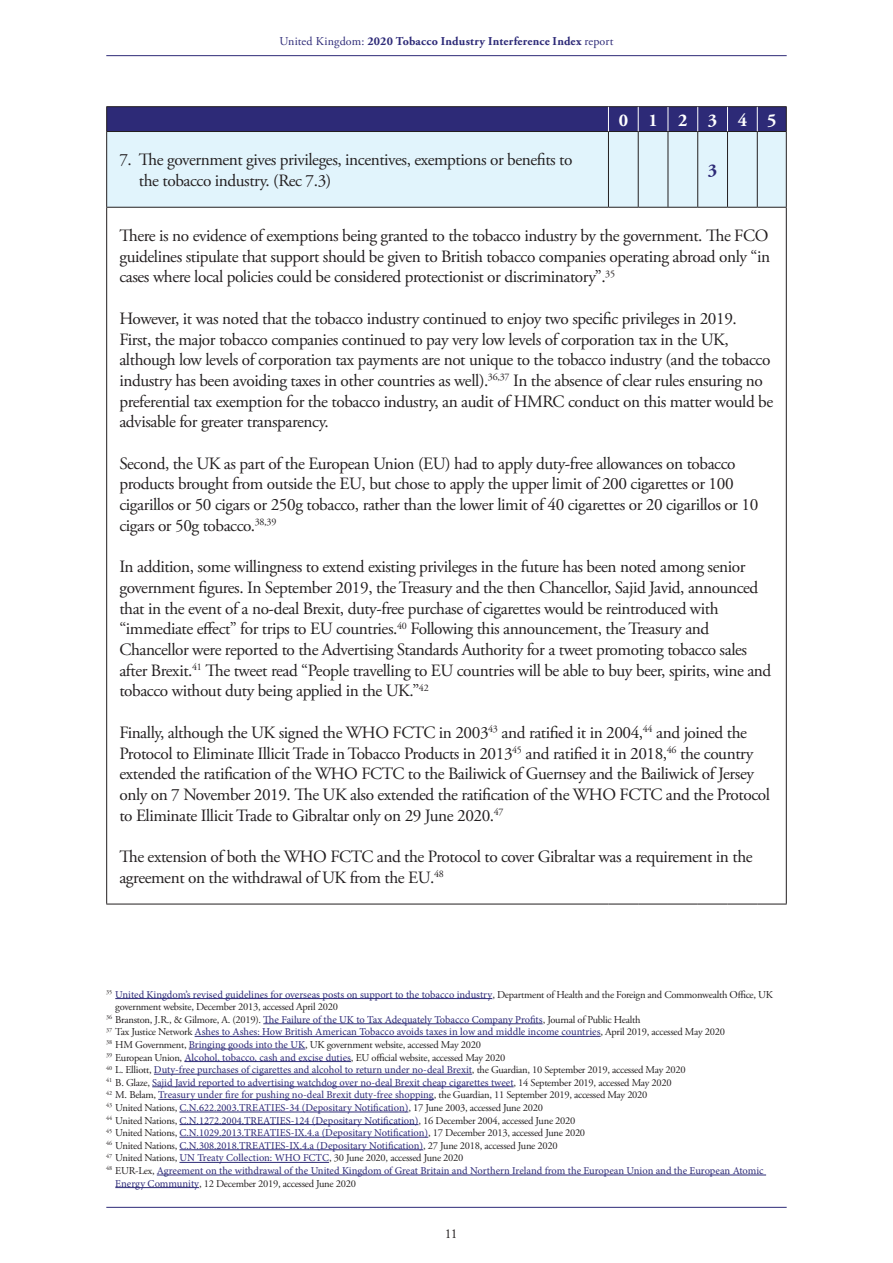
<style>
.page{position:relative;width:893px;height:1263px;background:#fff}
.page>*{position:absolute;margin:0;border:0;box-sizing:border-box;transform-origin:0 0}
.t1{font:700 18px "Adobe Garamond Pro";color:#fff}
.t2{font:700 18px "Adobe Garamond Pro";color:#2d2a77}
.t3{font:17.25px/20.7px "Adobe Garamond Pro";letter-spacing:-.025em;color:#231f20}
.t4{font:13.5px "Adobe Garamond Pro";color:#231f20}
.t5{font:700 12px "Adobe Garamond Pro";letter-spacing:.02em;color:#2d2a77}
.t6{font:10.5px/12.6px "Minion Pro";color:#2d2a77}
.t7{font:10.5px/12.6px "Adobe Garamond Pro";letter-spacing:-.025em;color:#231f20}
.s1{font-weight:400}
.s2{font-family:"Minion Pro";color:#2d2a77}
.s3{font-family:"Adobe Garamond Pro";color:#231f20}
</style>
<div class="page">
<hr style="left:106px;top:55px;width:681px;height:1px;background:#2d2a77">
<hr style="left:106px;top:1207px;width:681px;height:1px;background:#2d2a77">
<div style="left:107px;top:132px;width:679px;height:75px;background:#e1f4fc"></div>
<hr style="left:106px;top:132px;width:1px;height:75px;background:#231f20">
<hr style="left:608px;top:132px;width:1px;height:75px;background:#231f20">
<hr style="left:638px;top:132px;width:1px;height:75px;background:#231f20">
<hr style="left:668px;top:132px;width:1px;height:75px;background:#231f20">
<hr style="left:697px;top:132px;width:1px;height:75px;background:#231f20">
<hr style="left:727px;top:132px;width:1px;height:75px;background:#231f20">
<hr style="left:757px;top:132px;width:1px;height:75px;background:#231f20">
<hr style="left:786px;top:132px;width:1px;height:75px;background:#231f20">
<hr style="left:106px;top:207px;width:502px;height:1px;background:#231f20">
<hr style="left:106px;top:208px;width:1px;height:696px;background:#231f20">
<hr style="left:608px;top:207px;width:30px;height:1px;background:#231f20">
<hr style="left:638px;top:207px;width:30px;height:1px;background:#231f20">
<hr style="left:668px;top:207px;width:30px;height:1px;background:#231f20">
<svg style="left:698px;top:207px;width:29px;height:1px"></svg>
<hr style="left:727px;top:207px;width:30px;height:1px;background:#231f20">
<hr style="left:757px;top:207px;width:30px;height:1px;background:#231f20">
<hr style="left:786px;top:208px;width:1px;height:696px;background:#231f20">
<hr style="left:106px;top:904px;width:502px;height:1px;background:#231f20">
<hr style="left:608px;top:904px;width:30px;height:1px;background:#231f20">
<hr style="left:638px;top:904px;width:30px;height:1px;background:#231f20">
<hr style="left:668px;top:904px;width:30px;height:1px;background:#231f20">
<svg style="left:698px;top:904px;width:29px;height:1px"></svg>
<hr style="left:727px;top:904px;width:30px;height:1px;background:#231f20">
<hr style="left:757px;top:904px;width:30px;height:1px;background:#231f20">
<svg style="left:106px;top:106px;width:681px;height:26px;background:#2f2b71"></svg>
<hr style="left:115px;top:998px;width:377px;height:1px;background:#2d2a77">
<hr style="left:263px;top:1023px;width:280px;height:1px;background:#2d2a77">
<hr style="left:195px;top:1036px;width:406px;height:1px;background:#2d2a77">
<hr style="left:189px;top:1049px;width:116px;height:1px;background:#2d2a77">
<hr style="left:184px;top:1061px;width:167px;height:1px;background:#2d2a77">
<hr style="left:154px;top:1074px;width:318px;height:1px;background:#2d2a77">
<hr style="left:152px;top:1086px;width:362px;height:1px;background:#2d2a77">
<hr style="left:158px;top:1099px;width:276px;height:1px;background:#2d2a77">
<hr style="left:179px;top:1112px;width:229px;height:1px;background:#2d2a77">
<hr style="left:179px;top:1124px;width:239px;height:1px;background:#2d2a77">
<hr style="left:179px;top:1137px;width:249px;height:1px;background:#2d2a77">
<hr style="left:179px;top:1149px;width:244px;height:1px;background:#2d2a77">
<hr style="left:179px;top:1162px;width:150px;height:1px;background:#2d2a77">
<hr style="left:157px;top:1175px;width:609px;height:1px;background:#2d2a77">
<hr style="left:115px;top:1187px;width:84px;height:1px;background:#2d2a77">
<p class="t5" style="left:279px;top:34px;width:335px"><span class="s1">United Kingdom:</span> 2020 Tobacco Industry Interference Index <span class="s1">report</span></p>
<p class="t1" style="left:619px;top:109px;width:11px">0</p>
<p class="t1" style="left:648px;top:109px;width:11px">1</p>
<p class="t1" style="left:678px;top:109px;width:11px">2</p>
<p class="t1" style="left:708px;top:109px;width:11px">3</p>
<p class="t1" style="left:738px;top:109px;width:11px">4</p>
<p class="t1" style="left:767px;top:109px;width:11px">5</p>
<p class="t3" style="left:139px;top:150px;width:435px;text-indent:-20px">7. The government gives privileges, incentives, exemptions or benefits to the tobacco industry. (Rec 7.3)</p>
<p class="t2" style="left:708px;top:160px;width:11px">3</p>
<p class="t3" style="left:119px;top:226px;width:652px;text-align:justify">There is no evidence of exemptions being granted to the tobacco industry by the government. The FCO guidelines stipulate that support should be given to British tobacco companies operating abroad only “in cases where local policies could be considered protectionist or discriminatory”.<sup>35</sup></p>
<p class="t3" style="left:119px;top:309px;width:655px">However, it was noted that the tobacco industry continued to enjoy two specific privileges in 2019.<br>First, the major tobacco companies continued to pay very low levels of corporation tax in the UK, although low levels of corporation tax payments are not unique to the tobacco industry (and the tobacco industry has been avoiding taxes in other countries as well).<sup>36,37</sup> In the absence of clear rules ensuring no preferential tax exemption for the tobacco industry, an audit of HMRC conduct on this matter would be advisable for greater transparency.</p>
<p class="t3" style="left:119px;top:453px;width:640px">Second, the UK as part of the European Union (EU) had to apply duty-free allowances on tobacco products brought from outside the EU, but chose to apply the upper limit of 200 cigarettes or 100 cigarillos or 50 cigars or 250g tobacco, rather than the lower limit of 40 cigarettes or 20 cigarillos or 10 cigars or 50g tobacco.<sup>38,39</sup></p>
<p class="t3" style="left:119px;top:557px;width:653px">In addition, some willingness to extend existing privileges in the future has been noted among senior government figures. In September 2019, the Treasury and the then Chancellor, Sajid Javid, announced that in the event of a no-deal Brexit, duty-free purchase of cigarettes would be reintroduced with “immediate effect” for trips to EU countries.<sup>40</sup> Following this announcement, the Treasury and Chancellor were reported to the Advertising Standards Authority for a tweet promoting tobacco sales after Brexit.<sup>41</sup> The tweet read “People travelling to EU countries will be able to buy beer, spirits, wine and tobacco without duty being applied in the UK.”<sup>42</sup></p>
<p class="t3" style="left:119px;top:723px;width:652px">Finally, although the UK signed the WHO FCTC in 2003<sup>43</sup> and ratified it in 2004,<sup>44</sup> and joined the Protocol to Eliminate Illicit Trade in Tobacco Products in 2013<sup>45</sup> and ratified it in 2018,<sup>46</sup> the country extended the ratification of the WHO FCTC to the Bailiwick of Guernsey and the Bailiwick of Jersey only on 7 November 2019. The UK also extended the ratification of the WHO FCTC and the Protocol to Eliminate Illicit Trade to Gibraltar only on 29 June 2020.<sup>47</sup></p>
<p class="t3" style="left:119px;top:847px;width:635px">The extension of both the WHO FCTC and the Protocol to cover Gibraltar was a requirement in the agreement on the withdrawal of UK from the EU.<sup>48</sup></p>
<p class="t7" style="left:115px;top:988px;width:659px;text-indent:-9px"><sup>35</sup> <span class="s2">United Kingdom’s revised guidelines for overseas posts on support to the tobacco industry</span>, Department of Health and the Foreign and Commonwealth Office, UK government website, December 2013, accessed April 2020</p>
<p class="t7" style="left:106px;top:1013px;width:536px"><sup>36</sup> Branston, J.R., &amp; Gilmore, A. (2019). <span class="s2">The Failure of the UK to Tax Adequately Tobacco Company Profits</span>, Journal of Public Health</p>
<p class="t6" style="left:106px;top:1026px;width:620px"><sup>37</sup> <span class="s3">Tax Justice Network</span> Ashes to Ashes: How British American Tobacco avoids taxes in low and middle income countries<span class="s3">, April 2019, accessed May 2020</span></p>
<p class="t7" style="left:106px;top:1039px;width:376px"><sup>38</sup> HM Government, <span class="s2">Bringing goods into the UK</span>, UK government website, accessed May 2020</p>
<p class="t7" style="left:106px;top:1051px;width:401px"><sup>39</sup> European Union, <span class="s2">Alcohol, tobacco, cash and excise duties</span>, EU official website, accessed May 2020</p>
<p class="t6" style="left:106px;top:1063px;width:581px"><sup>40</sup> <span class="s3">L. Elliott,</span> Duty-free purchases of cigarettes and alcohol to return under no-deal Brexit<span class="s3">, the Guardian, 10 September 2019, accessed May 2020</span></p>
<p class="t6" style="left:106px;top:1076px;width:567px"><sup>41</sup> <span class="s3">B. Glaze,</span> Sajid Javid reported to advertising watchdog over no-deal Brexit cheap cigarettes tweet<span class="s3">, 14 September 2019, accessed May 2020</span></p>
<p class="t6" style="left:106px;top:1089px;width:543px"><sup>42</sup> <span class="s3">M. Belam,</span> Treasury under fire for pushing no-deal Brexit duty-free shopping<span class="s3">, the Guardian, 11 September 2019, accessed May 2020</span></p>
<p class="t6" style="left:106px;top:1101px;width:438px"><sup>43</sup> <span class="s3">United Nations,</span> C.N.622.2003.TREATIES-34 (Depositary Notification)<span class="s3">, 17 June 2003, accessed June 2020</span></p>
<p class="t6" style="left:106px;top:1114px;width:471px"><sup>44</sup> <span class="s3">United Nations,</span> C.N.1272.2004.TREATIES-124 (Depositary Notification)<span class="s3">, 16 December 2004, accessed June 2020</span></p>
<p class="t6" style="left:106px;top:1126px;width:480px"><sup>45</sup> <span class="s3">United Nations,</span> C.N.1029.2013.TREATIES-IX.4.a (Depositary Notification)<span class="s3">, 17 December 2013, accessed June 2020</span></p>
<p class="t6" style="left:106px;top:1139px;width:453px"><sup>46</sup> <span class="s3">United Nations,</span> C.N.308.2018.TREATIES-IX.4.a (Depositary Notification)<span class="s3">, 27 June 2018, accessed June 2020</span></p>
<p class="t7" style="left:106px;top:1152px;width:359px"><sup>47</sup> United Nations, <span class="s2">UN Treaty Collection: WHO FCTC</span>, 30 June 2020, accessed June 2020</p>
<p class="t6" style="left:115px;top:1164px;width:650px;text-indent:-9px"><sup>48</sup> <span class="s3">EUR-Lex,</span> Agreement on the withdrawal of the United Kingdom of Great Britain and Northern Ireland from the European Union and the European Atomic<br>Energy Community<span class="s3">, 12 December 2019, accessed June 2020</span></p>
<p class="t4" style="left:445px;top:1225px;width:14px">11</p>
</div>
